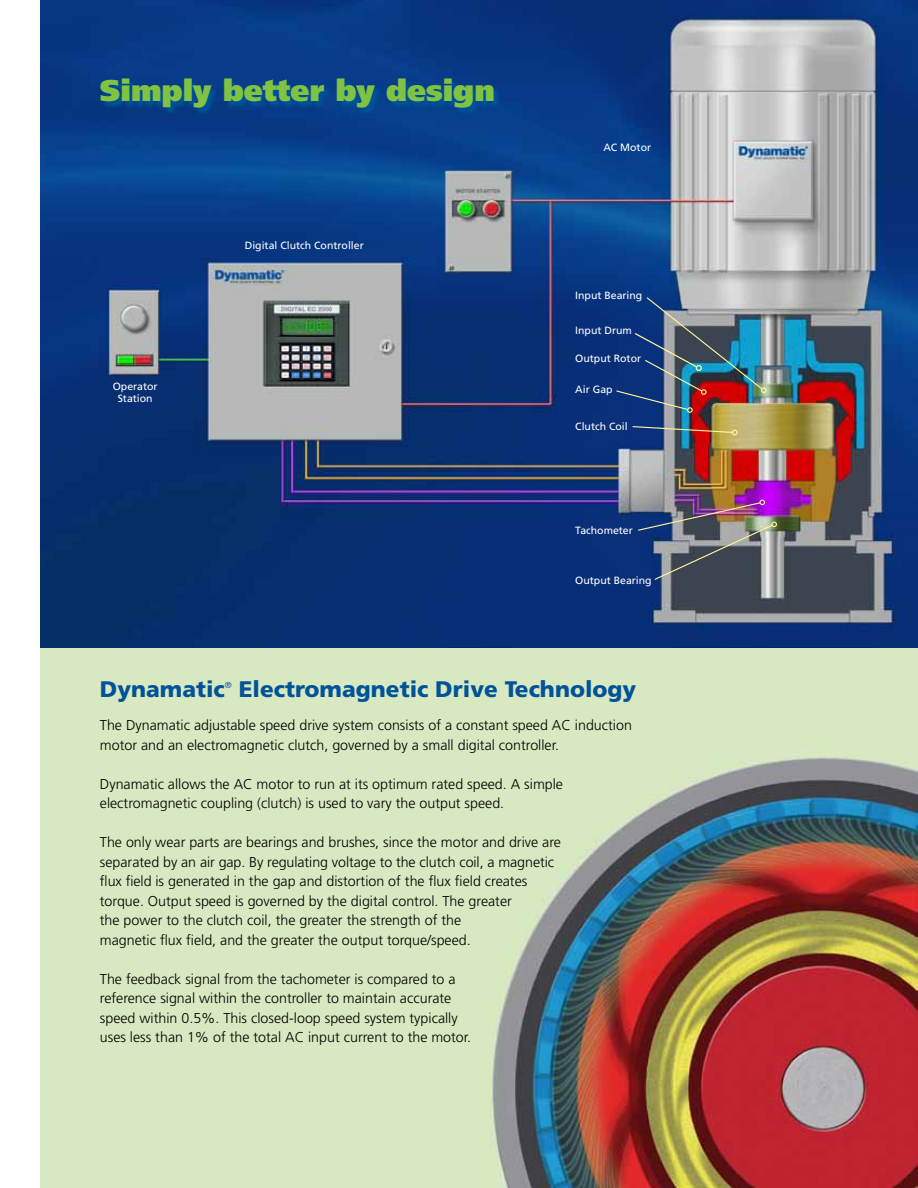
<style>
.page{position:relative;width:918px;height:1188px;background:#fff}
.page>*{position:absolute;margin:0;border:0;box-sizing:border-box;transform-origin:0 0}
.t1{font:900 30px "Frutiger";color:#80c342}
.t2{font:900 22.5px "Frutiger";color:#005399}
.t3{font:300 14.25px/19.5px "Frutiger";color:#000}
.t4{font:10.5px/12px "Frutiger";color:#fff;text-align:center}
.t5{font:300 8.7px "Frutiger";color:#005399}
</style>
<div class="page">
<img style="left:40px;top:648px;width:878px;height:540px">
<img style="left:40px;top:0;width:878px;height:648px">
<svg style="left:101px;top:79px;width:400px;height:37px;background:#04438d"></svg>
<svg style="left:631px;top:425px;width:107px;height:10px"></svg>
<img style="left:637px;top:500px;width:140px;height:81px">
<img style="left:615px;top:296px;width:152px;height:117px">
<h1 class="t1" style="left:100px;top:72px;width:397px">Simply better by design</h1>
<p class="t4" style="left:113px;top:380px;width:46px">Operator<br>Station</p>
<p class="t4" style="left:245px;top:239px;width:121px">Digital Clutch Controller</p>
<p class="t4" style="left:603px;top:141px;width:49px">AC Motor</p>
<p class="t4" style="left:575px;top:290px;width:69px">Input Bearing</p>
<p class="t4" style="left:575px;top:325px;width:58px">Input Drum</p>
<p class="t4" style="left:575px;top:352px;width:67px">Output Rotor</p>
<p class="t4" style="left:575px;top:383px;width:39px">Air Gap</p>
<p class="t4" style="left:575px;top:421px;width:54px">Clutch Coil</p>
<p class="t4" style="left:575px;top:524px;width:59px">Tachometer</p>
<p class="t4" style="left:575px;top:574px;width:78px">Output Bearing</p>
<h2 class="t2" style="left:100px;top:676px;width:127px">Dynamatic</h2>
<p class="t5" style="left:225px;top:680px;width:8px">®</p>
<h2 class="t2" style="left:239px;top:676px;width:399px">Electromagnetic Drive Technology</h2>
<p class="t3" style="left:100px;top:715px;width:534px">The Dynamatic adjustable speed drive system consists of a constant speed AC induction motor and an electromagnetic clutch, governed by a small digital controller.</p>
<p class="t3" style="left:100px;top:774px;width:465px">Dynamatic allows the AC motor to run at its optimum rated speed. A simple electromagnetic coupling (clutch) is used to vary the output speed.</p>
<p class="t3" style="left:100px;top:832px;width:463px">The only wear parts are bearings and brushes, since the motor and drive are separated by an air gap. By regulating voltage to the clutch coil, a magnetic flux field is generated in the gap and distortion of the flux field creates torque. Output speed is governed by the digital control. The greater<br>the power to the clutch coil, the greater the strength of the<br>magnetic flux field, and the greater the output torque/speed.</p>
<p class="t3" style="left:100px;top:969px;width:373px">The feedback signal from the tachometer is compared to a reference signal within the controller to maintain accurate speed within 0.5%. This closed-loop speed system typically uses less than 1% of the total AC input current to the motor.</p>
</div>
